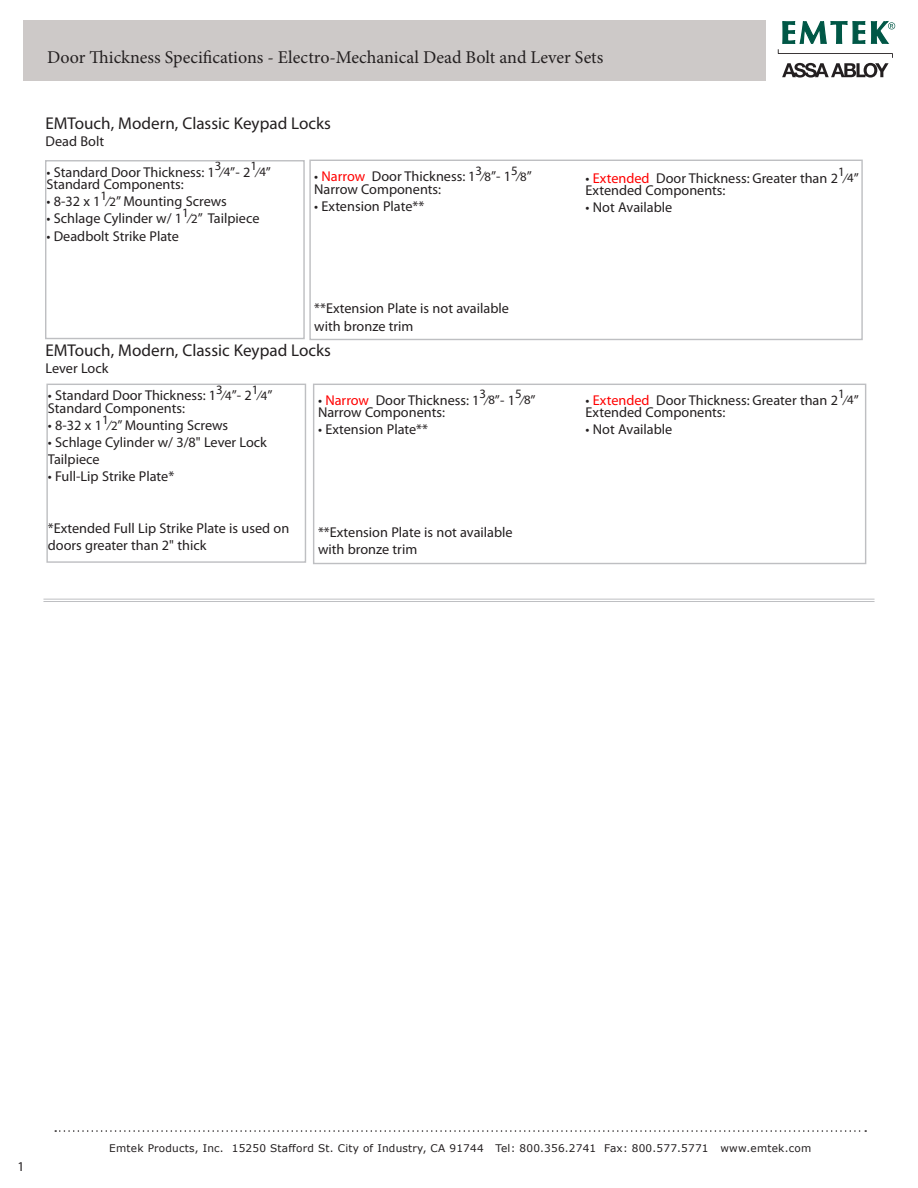
<style>
.page{position:relative;width:918px;height:1188px;background:#fff}
.page>*{position:absolute;margin:0;border:0;box-sizing:border-box;transform-origin:0 0}
.t1{font:18px "Minion Pro";color:#231f20}
.t2{font:17.1px "Myriad Pro";color:#231f20}
.t3{font:14.25px/17.1px "Myriad Pro";color:#231f20}
.t4{font:13.5px "Myriad Pro";color:#231f20}
.t5{font:12.9px "Myriad Pro";color:#231f20}
.t6{font:10.5px "Verdana";letter-spacing:.02em;color:#231f20}
.s1{color:#f00}
.s2{font-size:12.9px}
</style>
<div class="page">
<div style="left:23px;top:21px;width:743px;height:60px;background:#cdc9c8"></div>
<svg style="left:55px;top:1130px;width:811px;height:2px"></svg>
<svg style="left:778px;top:20px;width:117px;height:58px"></svg>
<div style="left:309px;top:160px;width:554px;height:180px;border:1px solid #bebfc2"></div>
<div style="left:313px;top:384px;width:553px;height:180px;border:1px solid #bebfc2"></div>
<div style="left:45px;top:160px;width:260px;height:179px;border:1px solid #bebfc2"></div>
<hr style="left:43px;top:599px;width:832px;height:1px;background:#bebfc2">
<hr style="left:43px;top:601px;width:832px;height:1px;background:#bebfc2">
<div style="left:46px;top:384px;width:260px;height:179px;border:1px solid #bebfc2"></div>
<p class="t1" style="left:47px;top:45px;width:558px">Door Thickness Specifications - Electro-Mechanical Dead Bolt and Lever Sets</p>
<p class="t2" style="left:46px;top:112px;width:287px">EMTouch, Modern, Classic Keypad Locks</p>
<p class="t3" style="left:46px;top:132px;width:60px">Dead Bolt</p>
<p class="t3" style="left:314px;top:168px;width:163px">• <span class="s1">Narrow</span> Door Thickness: 1</p>
<p class="t5" style="left:215px;top:158px;width:8px">3</p>
<p class="t3" style="left:221px;top:163px;width:31px">⁄<span class="s2">4</span>”- 2</p>
<p class="t5" style="left:250px;top:158px;width:8px">1</p>
<p class="t5" style="left:476px;top:163px;width:8px">3</p>
<p class="t3" style="left:482px;top:168px;width:31px">⁄<span class="s2">8</span>”- 1</p>
<p class="t5" style="left:511px;top:163px;width:8px">5</p>
<p class="t3" style="left:518px;top:168px;width:16px">⁄<span class="s2">8</span>”</p>
<p class="t3" style="left:46px;top:163px;width:170px">• Standard Door Thickness: 1</p>
<p class="t3" style="left:257px;top:163px;width:16px">⁄<span class="s2">4</span>”</p>
<p class="t3" style="left:46px;top:176px;width:139px">Standard Components:</p>
<p class="t3" style="left:46px;top:193px;width:182px">• 8-32 x 1<sup>1</sup>⁄<span class="s2">2</span>” Mounting Screws</p>
<p class="t3" style="left:46px;top:210px;width:215px">• Schlage Cylinder w/ 1<sup>1</sup>⁄<span class="s2">2</span>” Tailpiece</p>
<p class="t3" style="left:46px;top:227px;width:134px">• Deadbolt Strike Plate</p>
<p class="t3" style="left:314px;top:180px;width:128px">Narrow Components:</p>
<p class="t3" style="left:314px;top:197px;width:112px">• Extension Plate**</p>
<p class="t5" style="left:838px;top:164px;width:8px">1</p>
<p class="t3" style="left:586px;top:169px;width:254px">• <span class="s1">Extended</span> Door Thickness: Greater than 2</p>
<p class="t3" style="left:845px;top:169px;width:16px">⁄<span class="s2">4</span>”</p>
<p class="t3" style="left:586px;top:182px;width:141px">Extended Components:</p>
<p class="t3" style="left:586px;top:199px;width:88px">• Not Available</p>
<p class="t3" style="left:314px;top:300px;width:196px">**Extension Plate is not available with bronze trim</p>
<p class="t2" style="left:46px;top:340px;width:287px">EMTouch, Modern, Classic Keypad Locks</p>
<p class="t3" style="left:46px;top:359px;width:64px">Lever Lock</p>
<p class="t3" style="left:48px;top:387px;width:170px">• Standard Door Thickness: 1</p>
<p class="t5" style="left:216px;top:382px;width:8px">3</p>
<p class="t3" style="left:223px;top:387px;width:31px">⁄<span class="s2">4</span>”- 2</p>
<p class="t5" style="left:252px;top:382px;width:8px">1</p>
<p class="t5" style="left:479px;top:386px;width:8px">3</p>
<p class="t3" style="left:486px;top:391px;width:31px">⁄<span class="s2">8</span>”- 1</p>
<p class="t5" style="left:515px;top:386px;width:8px">5</p>
<p class="t3" style="left:522px;top:391px;width:16px">⁄<span class="s2">8</span>”</p>
<p class="t3" style="left:258px;top:387px;width:16px">⁄<span class="s2">4</span>”</p>
<p class="t3" style="left:318px;top:391px;width:163px">• <span class="s1">Narrow</span> Door Thickness: 1</p>
<p class="t3" style="left:48px;top:399px;width:139px">Standard Components:</p>
<p class="t3" style="left:48px;top:416px;width:182px">• 8-32 x 1<sup>1</sup>⁄<span class="s2">2</span>” Mounting Screws</p>
<p class="t3" style="left:48px;top:433px;width:221px">• Schlage Cylinder w/ 3/8" Lever Lock<br>Tailpiece</p>
<p class="t3" style="left:48px;top:468px;width:128px">• Full-Lip Strike Plate*</p>
<p class="t3" style="left:48px;top:519px;width:243px">*Extended Full Lip Strike Plate is used on doors greater than 2" thick</p>
<p class="t3" style="left:318px;top:404px;width:128px">Narrow Components:</p>
<p class="t3" style="left:318px;top:421px;width:112px">• Extension Plate**</p>
<p class="t3" style="left:318px;top:523px;width:196px">**Extension Plate is not available with bronze trim</p>
<p class="t5" style="left:838px;top:386px;width:8px">1</p>
<p class="t3" style="left:586px;top:391px;width:254px">• <span class="s1">Extended</span> Door Thickness: Greater than 2</p>
<p class="t3" style="left:845px;top:391px;width:16px">⁄<span class="s2">4</span>”</p>
<p class="t3" style="left:586px;top:404px;width:141px">Extended Components:</p>
<p class="t3" style="left:586px;top:421px;width:88px">• Not Available</p>
<p class="t4" style="left:17px;top:1159px;width:8px">1</p>
<p class="t6" style="left:109px;top:1141px;width:703px">Emtek Products, Inc. 15250 Stafford St. City of Industry, CA 91744 Tel: 800.356.2741 Fax: 800.577.5771 www.emtek.com</p>
</div>
